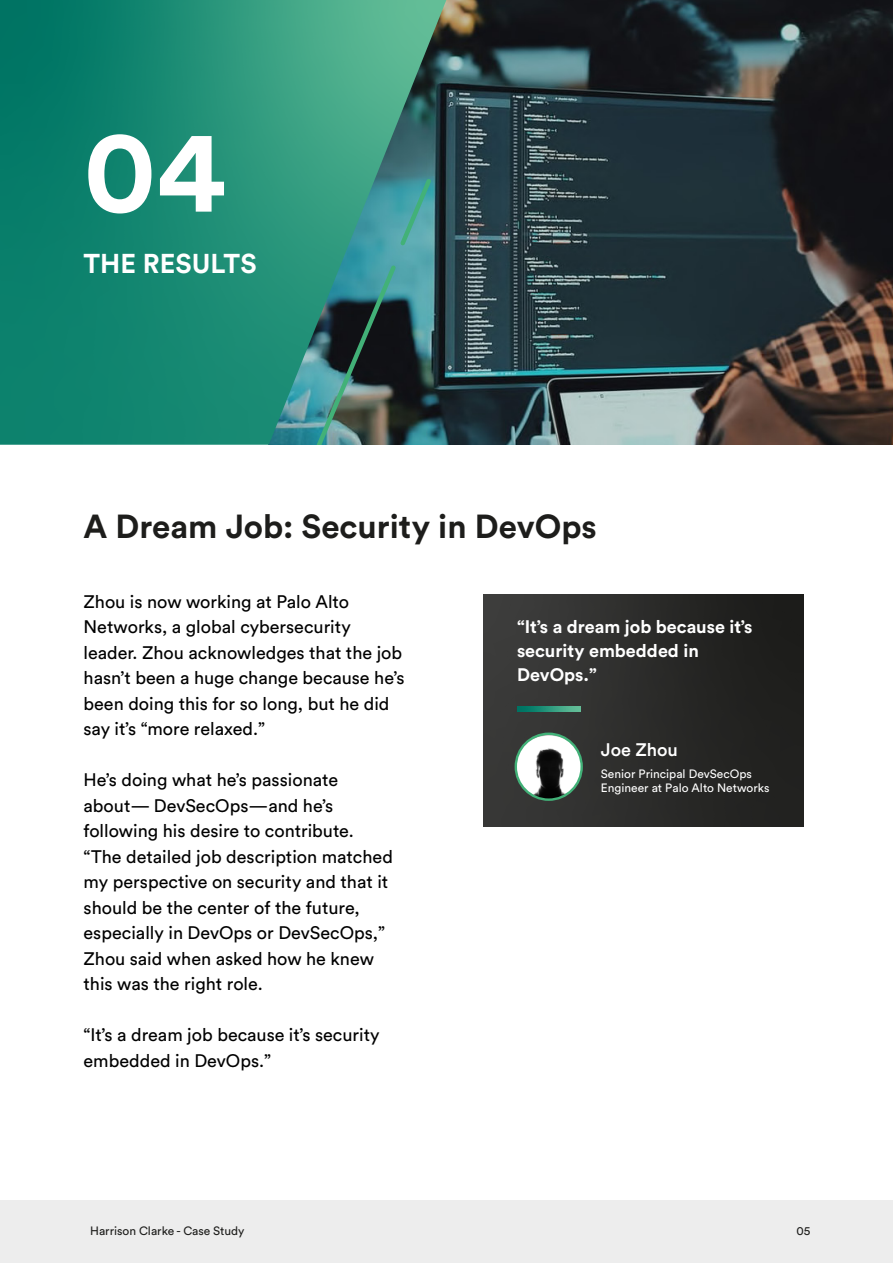
<style>
.page{position:relative;width:893px;height:1263px;background:#fff}
.page>*{position:absolute;margin:0;border:0;box-sizing:border-box;transform-origin:0 0}
.t1{font:700 116.4px "Circular Std";color:#fff}
.t2{font:700 33px "Circular Std";color:#1d1d1b}
.t3{font:700 27px "Circular Std";color:#fff}
.t4{font:18px/25.5px "Circular Std";color:#000}
.t5{font:700 18px/24px "Circular Std";color:#fff}
.t6{font:500 18px "Circular Std";color:#fff}
.t7{font:12px/14.4px "Circular Std";color:#fff}
.t8{font:12px "Circular Std";color:#1d1d1b}
</style>
<div class="page">
<div style="left:483px;top:594px;width:320px;height:232px;background:linear-gradient(to right,#3c3d3c,#1c1c1a)"></div>
<div style="left:0;top:1201px;width:893px;height:62px;background:#ededed"></div>
<svg style="left:515px;top:732px;width:68px;height:69px"></svg>
<img style="left:517px;top:735px;width:63px;height:63px;border-radius:32px">
<svg style="left:517px;top:707px;width:63px;height:4px"></svg>
<img style="left:446px;top:0;width:447px;height:445px">
<svg style="left:0;top:0;width:446px;height:445px;background:#218874"></svg>
<img style="left:312px;top:262px;width:87px;height:183px">
<svg style="left:397px;top:175px;width:38px;height:74px;background:#4da4a5"></svg>
<h1 class="t1" style="left:84px;top:96px;width:144px">04</h1>
<h3 class="t3" style="left:84px;top:246px;width:175px">THE RESULTS</h3>
<h2 class="t2" style="left:84px;top:505px;width:515px">A Dream Job: Security in DevOps</h2>
<p class="t4" style="left:84px;top:588px;width:323px">Zhou is now working at Palo Alto Networks, a global cybersecurity leader. Zhou acknowledges that the job hasn’t been a huge change because he’s been doing this for so long, but he did say it’s “more relaxed.”</p>
<p class="t4" style="left:84px;top:767px;width:311px">He’s doing what he’s passionate about— DevSecOps—and he’s following his desire to contribute. “The detailed job description matched my perspective on security and that it should be the center of the future, especially in DevOps or DevSecOps,” Zhou said when asked how he knew this was the right role.</p>
<p class="t4" style="left:84px;top:1022px;width:298px">“It’s a dream job because it’s security embedded in DevOps.”</p>
<p class="t5" style="left:517px;top:614px;width:237px">“It’s a dream job because it’s security embedded in<br>DevOps.”</p>
<p class="t6" style="left:601px;top:739px;width:79px">Joe Zhou</p>
<p class="t7" style="left:601px;top:766px;width:170px">Senior Principal DevSecOps<br>Engineer at Palo Alto Networks</p>
<p class="t8" style="left:90px;top:1223px;width:156px">Harrison Clarke - Case Study</p>
<p class="t8" style="left:796px;top:1223px;width:15px">05</p>
</div>
